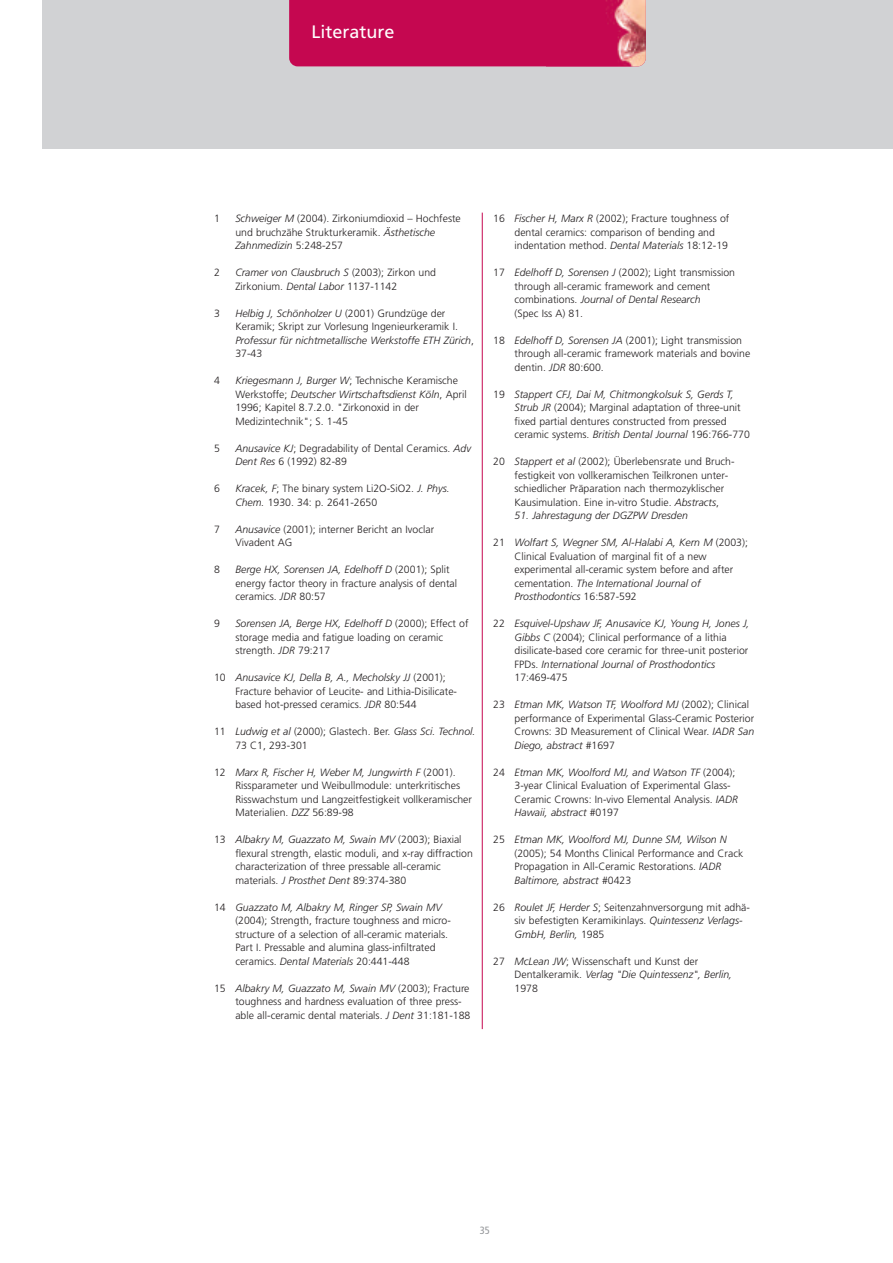
<style>
.page{position:relative;width:893px;height:1263px;background:#fff}
.page>*{position:absolute;margin:0;border:0;box-sizing:border-box;transform-origin:0 0}
.t1{font:18px "Frutiger";color:#fff}
.t2{font:300 10.5px/13.5px "Frutiger";color:#231f20}
.t3{font:italic 300 10.5px "Frutiger";color:#231f20}
.t4{font:condensed 10.5px "Frutiger";color:#939598}
.s1{font-style:italic}
</style>
<div class="page">
<div style="left:43px;top:0;width:850px;height:148px;background:#d1d2d4"></div>
<div style="left:289px;top:0;width:257px;height:66px;background:#c50750"></div>
<img style="left:546px;top:0;width:100px;height:66px">
<hr style="left:482px;top:213px;width:1px;height:816px;background:#c50750">
<h1 class="t1" style="left:312px;top:24px;width:85px">Literature</h1>
<p class="t2" style="left:214px;top:212px;width:7px">1</p>
<p class="t2" style="left:235px;top:212px;width:227px"><span class="s1">Schweiger M</span> (2004). Zirkoniumdioxid – Hochfeste und bruchzähe Strukturkeramik. <span class="s1">Ästhetische<br>Zahnmedizin</span> 5:248-257</p>
<p class="t2" style="left:214px;top:266px;width:7px">2</p>
<p class="t2" style="left:235px;top:266px;width:202px"><span class="s1">Cramer von Clausbruch S</span> (2003); Zirkon und<br>Zirkonium. <span class="s1">Dental Labor</span> 1137-1142</p>
<p class="t2" style="left:214px;top:307px;width:7px">3</p>
<p class="t2" style="left:235px;top:307px;width:240px"><span class="s1">Helbig J, Schönholzer U</span> (2001) Grundzüge der Keramik; Skript zur Vorlesung Ingenieurkeramik I.<br><span class="s1">Professur für nichtmetallische Werkstoffe ETH Zürich</span>, 37-43</p>
<p class="t2" style="left:214px;top:374px;width:7px">4</p>
<p class="t2" style="left:235px;top:374px;width:233px"><span class="s1">Kriegesmann J, Burger W</span>; Technische Keramische Werkstoffe; <span class="s1">Deutscher Wirtschaftsdienst Köln</span>, April 1996; Kapitel 8.7.2.0. "Zirkonoxid in der Medizintechnik"; S. 1-45</p>
<p class="t2" style="left:214px;top:442px;width:7px">5</p>
<p class="t2" style="left:235px;top:442px;width:237px"><span class="s1">Anusavice KJ</span>; Degradability of Dental Ceramics. <span class="s1">Adv<br>Dent Res</span> 6 (1992) 82-89</p>
<p class="t2" style="left:214px;top:482px;width:7px">6</p>
<p class="t2" style="left:235px;top:482px;width:216px"><span class="s1">Kracek, F</span>; The binary system Li2O-SiO2. <span class="s1">J. Phys.<br>Chem.</span> 1930. 34: p. 2641-2650</p>
<p class="t2" style="left:214px;top:523px;width:7px">7</p>
<p class="t2" style="left:235px;top:523px;width:200px"><span class="s1">Anusavice</span> (2001); interner Bericht an Ivoclar<br>Vivadent AG</p>
<p class="t2" style="left:214px;top:563px;width:7px">8</p>
<p class="t2" style="left:235px;top:563px;width:223px"><span class="s1">Berge HX, Sorensen JA, Edelhoff D</span> (2001); Split energy factor theory in fracture analysis of dental ceramics. <span class="s1">JDR</span> 80:57</p>
<p class="t2" style="left:214px;top:617px;width:7px">9</p>
<p class="t2" style="left:235px;top:617px;width:235px"><span class="s1">Sorensen JA, Berge HX, Edelhoff D</span> (2000); Effect of storage media and fatigue loading on ceramic strength. <span class="s1">JDR</span> 79:217</p>
<p class="t2" style="left:235px;top:671px;width:223px;text-indent:-21px">10 <span class="s1">Anusavice KJ, Della B, A., Mecholsky JJ</span> (2001);<br>Fracture behavior of Leucite- and Lithia-Disilicate&shy;based hot-pressed ceramics. <span class="s1">JDR</span> 80:544</p>
<p class="t2" style="left:235px;top:725px;width:242px;text-indent:-21px">11 <span class="s1">Ludwig et al</span> (2000); Glastech. Ber. <span class="s1">Glass Sci. Technol.<br></span>73 C1, 293-301</p>
<p class="t2" style="left:235px;top:766px;width:238px;text-indent:-21px">12 <span class="s1">Marx R, Fischer H, Weber M, Jungwirth F</span> (2001).<br>Rissparameter und Weibullmodule: unterkritisches Risswachstum und Langzeitfestigkeit vollkeramischer Materialien. <span class="s1">DZZ</span> 56:89-98</p>
<p class="t2" style="left:235px;top:833px;width:239px;text-indent:-21px">13 <span class="s1">Albakry M, Guazzato M, Swain MV</span> (2003); Biaxial flexural strength, elastic moduli, and x-ray diffraction characterization of three pressable all-ceramic materials. <span class="s1">J Prosthet Dent</span> 89:374-380</p>
<p class="t2" style="left:235px;top:901px;width:217px;text-indent:-21px">14 <span class="s1">Guazzato M, Albakry M, Ringer SP, Swain MV </span>(2004); Strength, fracture toughness and micro&shy;structure of a selection of all-ceramic materials.<br>Part I. Pressable and alumina glass-infiltrated ceramics. <span class="s1">Dental Materials</span> 20:441-448</p>
<p class="t2" style="left:235px;top:982px;width:237px;text-indent:-21px">15 <span class="s1">Albakry M, Guazzato M, Swain MV</span> (2003); Fracture toughness and hardness evaluation of three press&shy;able all-ceramic dental materials. <span class="s1">J Dent</span> 31:181-188</p>
<p class="t2" style="left:514px;top:212px;width:216px;text-indent:-21px">16 <span class="s1">Fischer H, Marx R</span> (2002); Fracture toughness of dental ceramics: comparison of bending and indentation method. <span class="s1">Dental Materials</span> 18:12-19</p>
<p class="t2" style="left:514px;top:266px;width:222px;text-indent:-21px">17 <span class="s1">Edelhoff D, Sorensen J</span> (2002); Light transmission through all-ceramic framework and cement combinations. <span class="s1">Journal of Dental Research<br></span>(Spec Iss A) 81.</p>
<p class="t2" style="left:514px;top:334px;width:237px;text-indent:-21px">18 <span class="s1">Edelhoff D, Sorensen JA</span> (2001); Light transmission through all-ceramic framework materials and bovine dentin. <span class="s1">JDR</span> 80:600.</p>
<p class="t2" style="left:514px;top:388px;width:237px;text-indent:-21px">19 <span class="s1">Stappert CFJ, Dai M, Chitmongkolsuk S, Gerds T, Strub JR</span> (2004); Marginal adaptation of three-unit fixed partial dentures constructed from pressed ceramic systems. <span class="s1">British Dental Journal</span> 196:766-770</p>
<p class="t2" style="left:514px;top:455px;width:221px;text-indent:-21px">20 <span class="s1">Stappert et al</span> (2002); Überlebensrate und Bruch&shy;festigkeit von vollkeramischen Teilkronen unter&shy;schiedlicher Präparation nach thermozyklischer Kausimulation. Eine in-vitro Studie. <span class="s1">Abstracts</span>,</p>
<p class="t3" style="left:514px;top:511px;width:175px">51. Jahrestagung der DGZPW Dresden</p>
<p class="t2" style="left:514px;top:536px;width:235px;text-indent:-21px">21 <span class="s1">Wolfart S, Wegner SM, Al-Halabi A, Kern M</span> (2003); Clinical Evaluation of marginal fit of a new experimental all-ceramic system before and after cementation. <span class="s1">The International Journal of Prosthodontics</span> 16:587-592</p>
<p class="t2" style="left:514px;top:617px;width:236px;text-indent:-21px">22 <span class="s1">Esquivel-Upshaw JF, Anusavice KJ, Young H, Jones J, Gibbs C</span> (2004); Clinical performance of a lithia disilicate-based core ceramic for three-unit posterior FPDs. <span class="s1">International Journal of Prosthodontics </span>17:469-475</p>
<p class="t2" style="left:514px;top:698px;width:241px;text-indent:-21px">23 <span class="s1">Etman MK, Watson TF, Woolford MJ</span> (2002); Clinical performance of Experimental Glass-Ceramic Posterior Crowns: 3D Measurement of Clinical Wear. <span class="s1">IADR San Diego, abstract</span> #1697</p>
<p class="t2" style="left:514px;top:766px;width:225px;text-indent:-21px">24 <span class="s1">Etman MK, Woolford MJ, and Watson TF</span> (2004); 3-year Clinical Evaluation of Experimental Glass-Ceramic Crowns: In-vivo Elemental Analysis. <span class="s1">IADR Hawaii, abstract</span> #0197</p>
<p class="t2" style="left:514px;top:833px;width:230px;text-indent:-21px">25 <span class="s1">Etman MK, Woolford MJ, Dunne SM, Wilson N </span>(2005); 54 Months Clinical Performance and Crack Propagation in All-Ceramic Restorations. <span class="s1">IADR Baltimore, abstract</span> #0423</p>
<p class="t2" style="left:514px;top:901px;width:237px;text-indent:-21px">26 <span class="s1">Roulet JF, Herder S</span>; Seitenzahnversorgung mit adhä&shy;siv befestigten Keramikinlays. <span class="s1">Quintessenz Verlags-<br>GmbH, Berlin,</span> 1985</p>
<p class="t2" style="left:514px;top:955px;width:219px;text-indent:-21px">27 <span class="s1">McLean JW</span>; Wissenschaft und Kunst der<br>Dentalkeramik. <span class="s1">Verlag "Die Quintessenz", Berlin,<br></span>1978</p>
<p class="t4" style="left:480px;top:1226px;width:12px">35</p>
</div>
